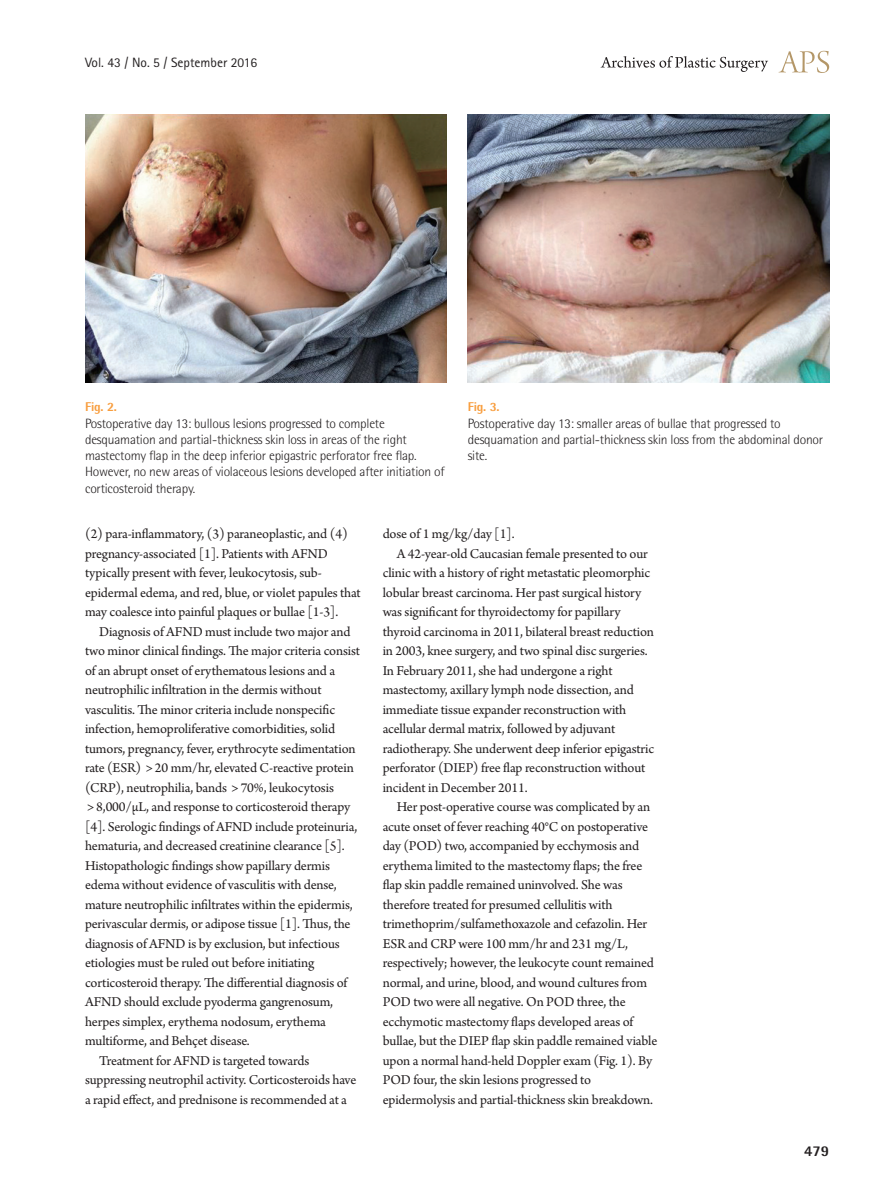
<style>
.page{position:relative;width:893px;height:1191px;background:#fff}
.page>*{position:absolute;margin:0;border:0;box-sizing:border-box;transform-origin:0 0}
.t1{font:800 15px "Rotis Semi Sans Std";color:#231f20}
.본문{font:14.25px/19.5px "Arno Pro";letter-spacing:-.01em;color:#231f20}
.표_그림_설명{font:300 13.5px/16.2px "Rotis Semi Sans Std";letter-spacing:-.015em;color:#231f20}
.권_호_월{font:13.5px "Rotis Sans Serif Std";color:#231f20}
.표_그림_설명-2{font:800 12.75px "Rotis Semi Sans Std";letter-spacing:-.015em;color:#f89d3d}
</style>
<div class="page">
<svg style="left:779px;top:51px;width:50px;height:22px"></svg>
<svg style="left:601px;top:56px;width:167px;height:16px"></svg>
<img style="left:85px;top:115px;width:361px;height:268px">
<img style="left:468px;top:115px;width:361px;height:268px">
<p class="권_호_월" style="left:85px;top:54px;width:174px">Vol. 43 / No. 5 / September 2016</p>
<p class="표_그림_설명-2" style="left:85px;top:398px;width:33px">Fig. 2.</p>
<p class="표_그림_설명" style="left:85px;top:415px;width:361px">Postoperative day 13: bullous lesions progressed to complete desquamation and partial-thickness skin loss in areas of the right mastectomy flap in the deep inferior epigastric perforator free flap.<br>However, no new areas of violaceous lesions developed after initiation of corticosteroid therapy.</p>
<p class="표_그림_설명-2" style="left:468px;top:398px;width:33px">Fig. 3.</p>
<p class="표_그림_설명" style="left:468px;top:415px;width:357px">Postoperative day 13: smaller areas of bullae that progressed to desquamation and partial-thickness skin loss from the abdominal donor site.</p>
<p class="본문" style="left:85px;top:525px;width:277px">(2) para-inflammatory, (3) paraneoplastic, and (4) pregnancy-associated [1]. Patients with AFND typically present with fever, leukocytosis, sub&shy;epidermal edema, and red, blue, or violet papules that may coalesce into painful plaques or bullae [1-3].</p>
<p class="본문" style="left:85px;top:622px;width:277px;text-indent:14px">Diagnosis of AFND must include two major and two minor clinical findings. The major criteria consist of an abrupt onset of erythematous lesions and a neutrophilic infiltration in the dermis without vasculitis. The minor criteria include nonspecific infection, hemoproliferative comorbidities, solid tumors, pregnancy, fever, erythrocyte sedimentation rate (ESR) &gt; 20 mm/hr, elevated C-reactive protein (CRP), neutrophilia, bands &gt; 70%, leukocytosis<br>&gt; 8,000/µL, and response to corticosteroid therapy [4]. Serologic findings of AFND include proteinuria, hematuria, and decreased creatinine clearance [5].<br>Histopathologic findings show papillary dermis edema without evidence of vasculitis with dense, mature neutrophilic infiltrates within the epidermis, perivascular dermis, or adipose tissue [1]. Thus, the diagnosis of AFND is by exclusion, but infectious etiologies must be ruled out before initiating corticosteroid therapy. The differential diagnosis of AFND should exclude pyoderma gangrenosum, herpes simplex, erythema nodosum, erythema multiforme, and Behçet disease.</p>
<p class="본문" style="left:85px;top:1051px;width:273px;text-indent:14px">Treatment for AFND is targeted towards suppressing neutrophil activity. Corticosteroids have a rapid effect, and prednisone is recommended at a</p>
<p class="본문" style="left:383px;top:525px;width:133px">dose of 1 mg/kg/day [1].</p>
<p class="본문" style="left:383px;top:544px;width:273px;text-indent:14px">A 42-year-old Caucasian female presented to our clinic with a history of right metastatic pleomorphic lobular breast carcinoma. Her past surgical history was significant for thyroidectomy for papillary thyroid carcinoma in 2011, bilateral breast reduction in 2003, knee surgery, and two spinal disc surgeries.<br>In February 2011, she had undergone a right mastectomy, axillary lymph node dissection, and immediate tissue expander reconstruction with acellular dermal matrix, followed by adjuvant radiotherapy. She underwent deep inferior epigastric perforator (DIEP) free flap reconstruction without incident in December 2011.</p>
<p class="본문" style="left:383px;top:798px;width:276px;text-indent:14px">Her post-operative course was complicated by an acute onset of fever reaching 40°C on postoperative day (POD) two, accompanied by ecchymosis and erythema limited to the mastectomy flaps; the free flap skin paddle remained uninvolved. She was therefore treated for presumed cellulitis with trimethoprim/sulfamethoxazole and cefazolin. Her ESR and CRP were 100 mm/hr and 231 mg/L, respectively; however, the leukocyte count remained normal, and urine, blood, and wound cultures from POD two were all negative. On POD three, the ecchymotic mastectomy flaps developed areas of bullae, but the DIEP flap skin paddle remained viable upon a normal hand-held Doppler exam (Fig. 1). By POD four, the skin lesions progressed to epidermolysis and partial-thickness skin breakdown.</p>
<p class="t1" style="left:804px;top:1141px;width:27px">479</p>
</div>
